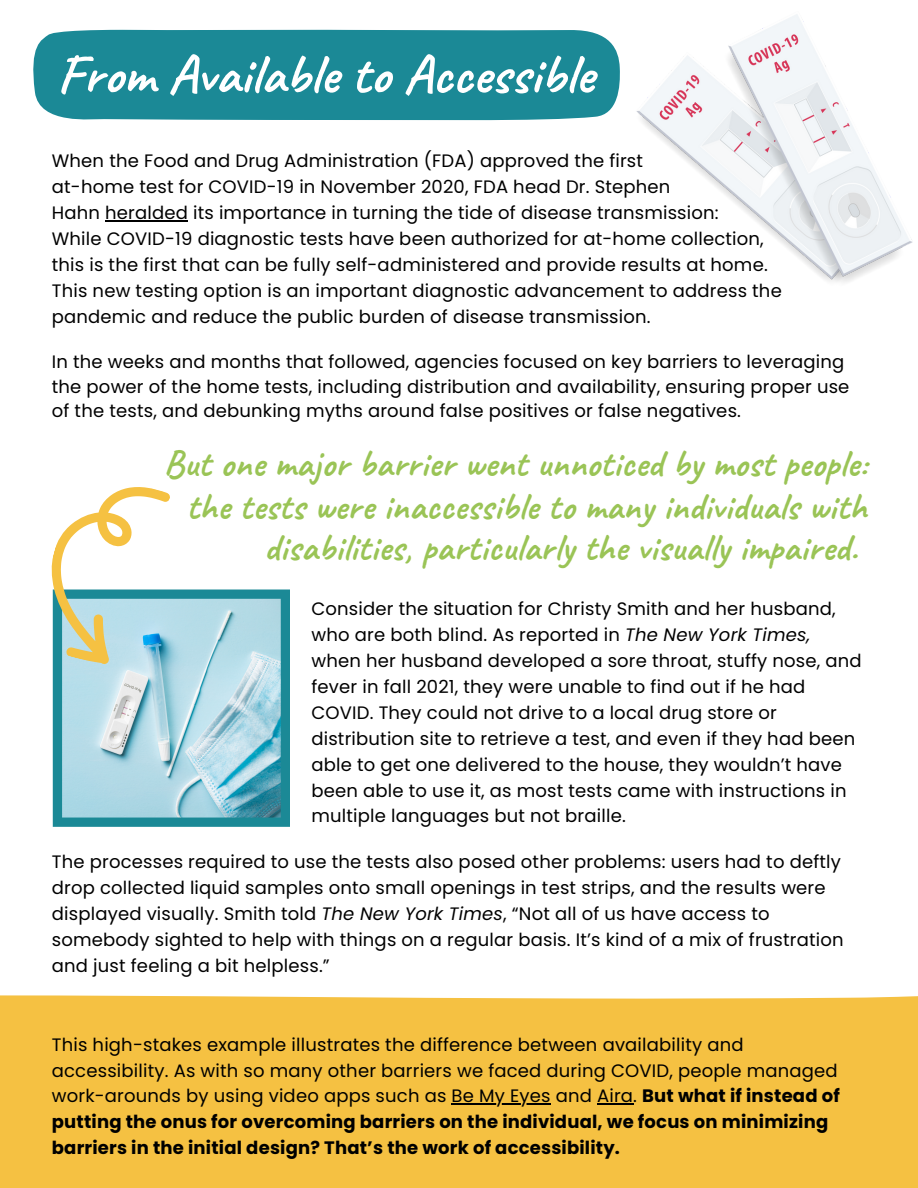
<style>
.page{position:relative;width:918px;height:1188px;background:#fff}
.page>*{position:absolute;margin:0;border:0;box-sizing:border-box;transform-origin:0 0}
.t1{font:700 55.5px "Caveat";color:#fff}
.t2{font:700 37.5px/41.7px "Caveat";letter-spacing:.01em;color:#9ac456;text-align:right}
.t3{font:18px/25.8px "Poppins";letter-spacing:.01em;color:#000}
.s1{font-style:italic}
.s2{font-weight:700}
</style>
<div class="page">
<div style="left:33px;top:30px;width:587px;height:91px;background:#1b8996"></div>
<hr style="left:105px;top:220px;width:83px;height:1px;background:#000">
<img style="left:636px;top:14px;width:277px;height:268px">
<svg style="left:53px;top:590px;width:237px;height:237px;background:#97c9d6"></svg>
<svg style="left:51px;top:487px;width:120px;height:184px"></svg>
<div style="left:0;top:995px;width:918px;height:193px;background:#f5c142"></div>
<hr style="left:452px;top:1104px;width:99px;height:1px;background:#000">
<hr style="left:597px;top:1104px;width:36px;height:1px;background:#000">
<h1 class="t1" style="left:57px;top:39px;width:538px">From Available to Accessible</h1>
<p class="t3" style="left:52px;top:148px;width:731px">When the Food and Drug Administration (FDA) approved the first<br>at-home test for COVID-19 in November 2020, FDA head Dr. Stephen<br>Hahn heralded its importance in turning the tide of disease transmission:<br>While COVID-19 diagnostic tests have been authorized for at-home collection, this is the first that can be fully self-administered and provide results at home.<br>This new testing option is an important diagnostic advancement to address the pandemic and reduce the public burden of disease transmission.</p>
<p class="t3" style="left:52px;top:349px;width:799px;line-height:24.8px">In the weeks and months that followed, agencies focused on key barriers to leveraging the power of the home tests, including distribution and availability, ensuring proper use of the tests, and debunking myths around false positives or false negatives.</p>
<h2 class="t2" style="left:164px;top:443px;width:705px">But one major barrier went unnoticed by most people: the tests were inaccessible to many individuals with disabilities, particularly the visually impaired.</h2>
<p class="t3" style="left:311px;top:596px;width:552px">Consider the situation for Christy Smith and her husband, who are both blind. As reported in <span class="s1">The New York Times, </span>when her husband developed a sore throat, stuffy nose, and fever in fall 2021, they were unable to find out if he had COVID. They could not drive to a local drug store or distribution site to retrieve a test, and even if they had been able to get one delivered to the house, they wouldn’t have been able to use it, as most tests came with instructions in multiple languages but not braille.</p>
<p class="t3" style="left:52px;top:849px;width:793px">The processes required to use the tests also posed other problems: users had to deftly drop collected liquid samples onto small openings in test strips, and the results were displayed visually. Smith told <span class="s1">The New York Times</span>, “Not all of us have access to somebody sighted to help with things on a regular basis. It’s kind of a mix of frustration and just feeling a bit helpless.”</p>
<p class="t3" style="left:52px;top:1031px;width:790px">This high-stakes example illustrates the difference between availability and accessibility. As with so many other barriers we faced during COVID, people managed work-arounds by using video apps such as Be My Eyes and Aira. <span class="s2">But what if instead of putting the onus for overcoming barriers on the individual, we focus on minimizing barriers in the initial design? That’s the work of accessibility.</span></p>
</div>
